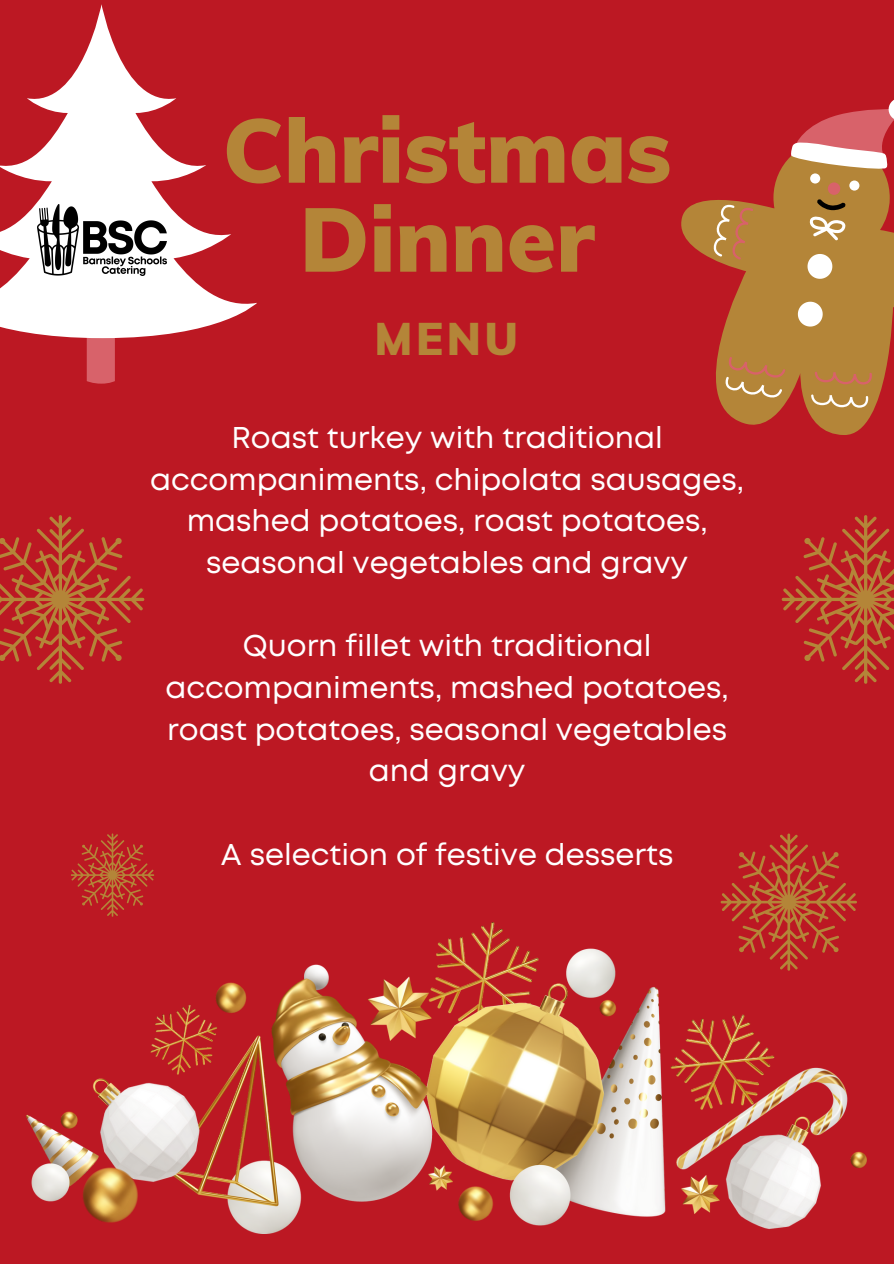
<style>
.page{position:relative;width:894px;height:1264px;background:#fff}
.page>*{position:absolute;margin:0;border:0;box-sizing:border-box;transform-origin:0 0}
.t1{font:900 89.25px/88.9px "Muli";color:#b48538;text-align:center}
.t2{font:900 44.7px "Muli";color:#b48538}
.t3{font:30px/41.7px "Mont";color:#fff;text-align:center}
</style>
<div class="page">
<div style="left:0;top:0;width:893px;height:1263px;background:#bc1823"></div>
<img style="left:27px;top:923px;width:838px;height:310px">
<svg style="left:681px;top:158px;width:212px;height:277px;fill:#b48538"></svg>
<svg style="left:809px;top:173px;width:11px;height:10px"></svg>
<div style="left:827px;top:182px;width:13px;height:13px;background:#d8626a;border-radius:50%"></div>
<div style="left:849px;top:180px;width:10px;height:11px;background:#fff;border-radius:50%"></div>
<svg style="left:807px;top:198px;width:39px;height:44px"></svg>
<svg style="left:711px;top:203px;width:42px;height:57px"></svg>
<svg style="left:809px;top:364px;width:63px;height:49px"></svg>
<svg style="left:723px;top:356px;width:62px;height:43px"></svg>
<svg style="left:805px;top:252px;width:28px;height:28px"></svg>
<svg style="left:795px;top:300px;width:29px;height:28px"></svg>
<svg style="left:789px;top:100px;width:104px;height:74px"></svg>
<svg style="left:87px;top:338px;width:28px;height:45px"></svg>
<svg style="left:0;top:4px;width:257px;height:334px"></svg>
<img style="left:37px;top:204px;width:129px;height:71px">
<svg style="left:0;top:515px;width:144px;height:168px"></svg>
<svg style="left:720px;top:833px;width:136px;height:137px"></svg>
<svg style="left:781px;top:515px;width:112px;height:168px"></svg>
<svg style="left:71px;top:833px;width:83px;height:83px"></svg>
<h1 class="t1" style="left:223px;top:104px;width:450px">Christmas<br>Dinner</h1>
<h2 class="t2" style="left:374px;top:310px;width:145px">MENU</h2>
<p class="t3" style="left:150px;top:419px;width:595px">Roast turkey with traditional accompaniments, chipolata sausages, mashed potatoes, roast potatoes, seasonal vegetables and gravy</p>
<p class="t3" style="left:165px;top:627px;width:564px">Quorn fillet with traditional accompaniments, mashed potatoes, roast potatoes, seasonal vegetables and gravy</p>
<p class="t3" style="left:221px;top:835px;width:454px">A selection of festive desserts</p>
</div>
